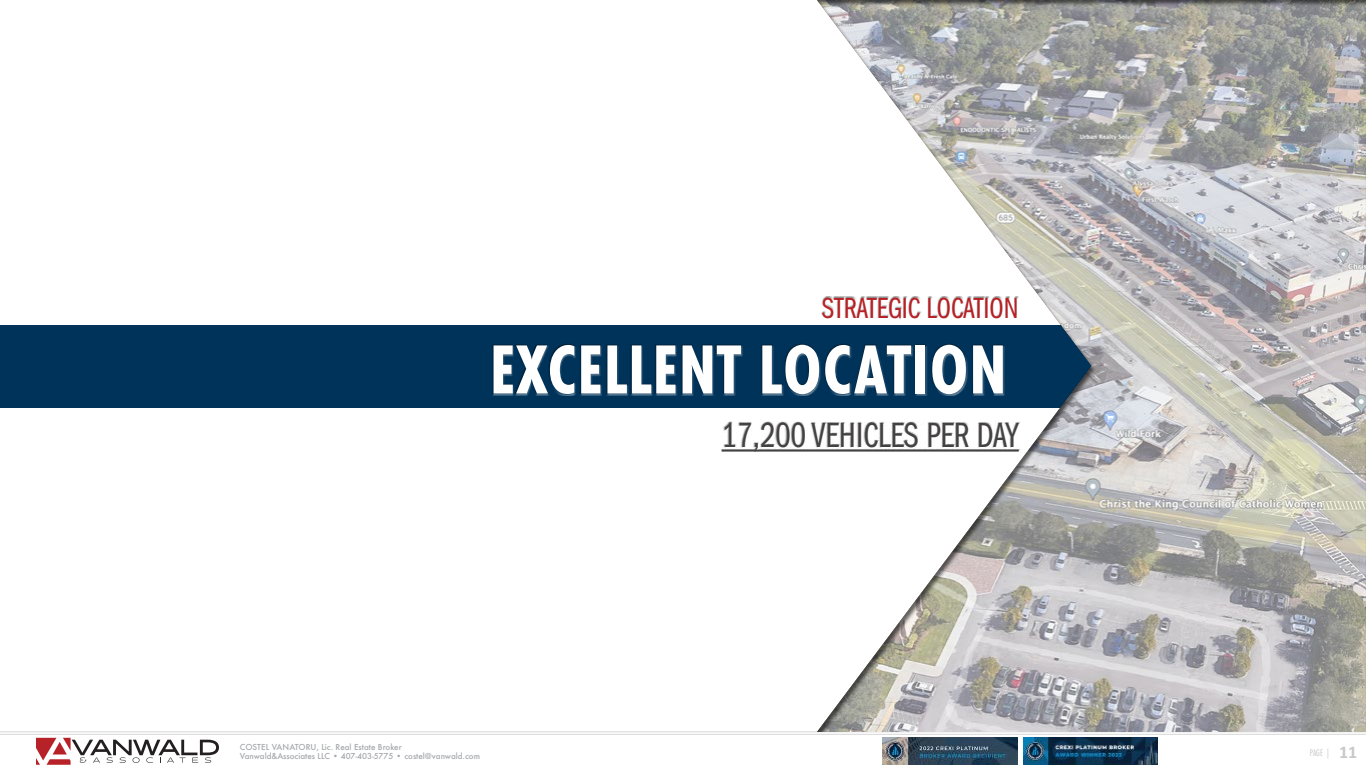
<style>
.page{position:relative;width:1366px;height:768px;background:#fff}
.page>*{position:absolute;margin:0;border:0;box-sizing:border-box;transform-origin:0 0}
.t1{font:700 72px "Futura PT Cond";letter-spacing:.01em;color:#fff}
.t2{font:36px "Franklin Gothic LT Pro Bk Cm";color:#434142}
.t3{font:30px "Franklin Gothic LT Pro Bk Cm";color:#b72126}
.t4{font:10px "Futura PT Cond";color:#c8c8c8}
.t5{font:500 8px/9.6px "Futura";color:#a7a9ac}
.s1{font-family:"Calibri";font-weight:700;font-size:18px}
</style>
<div class="page">
<svg style="left:36px;top:738px;width:183px;height:27px"></svg>
<hr style="left:0;top:732px;width:1366px;height:1px;background:#d7d7d7">
<hr style="left:0;top:734px;width:1366px;height:1px;background:#d7d7d7">
<img style="left:882px;top:738px;width:135px;height:27px">
<img style="left:1023px;top:738px;width:135px;height:27px">
<div style="left:0;top:325px;width:1208px;height:82px;background:#00335a"></div>
<div style="left:808px;top:0;width:558px;height:733px;background:#000;opacity:.6"></div>
<div style="left:492px;top:345px;width:512px;height:51px;background:#fff;opacity:.75"></div>
<div style="left:492px;top:343px;width:512px;height:51px;background:#000;opacity:.75"></div>
<div style="left:721px;top:422px;width:299px;height:31px;background:#fff"></div>
<div style="left:721px;top:421px;width:299px;height:31px;background:#000;opacity:.75"></div>
<hr style="left:722px;top:450px;width:297px;height:2px;background:#434142">
<div style="left:821px;top:297px;width:197px;height:23px;background:#fff"></div>
<div style="left:821px;top:296px;width:197px;height:22px;background:#000;opacity:.75"></div>
<h3 class="t3" style="left:822px;top:292px;width:194px">STRATEG IC LOCATION</h3>
<h1 class="t1" style="left:490px;top:328px;width:518px">EXCELLENT LOCATION</h1>
<h2 class="t2" style="left:722px;top:415px;width:298px">17,200 VEHICLES PER DAY</h2>
<p class="t5" style="left:240px;top:742px;width:242px">COSTEL VANATORU, Lic. Real Estate Broker<br>Vanwald&amp;Associates LLC • 407-403-5775 • costel@vanwald.com</p>
<p class="t4" style="left:1310px;top:747px;width:49px">PAGE | <span class="s1">11</span></p>
</div>
